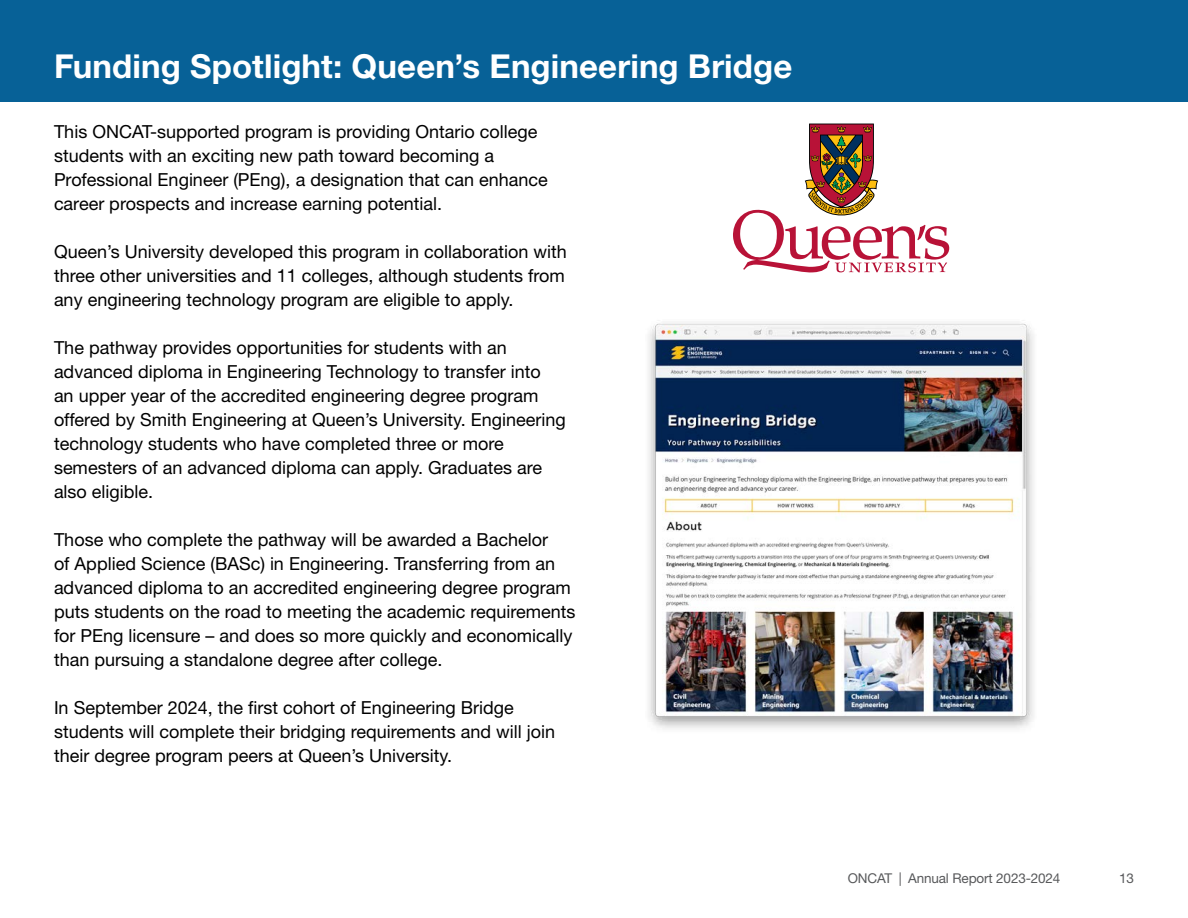
<style>
.page{position:relative;width:1188px;height:918px;background:#fff}
.page>*{position:absolute;margin:0;border:0;box-sizing:border-box;transform-origin:0 0}
.Subhead_1_white{font:700 33px "Helvetica Neue LT Std";letter-spacing:.005em;color:#fff}
.Body{font:18px/24px "Helvetica Neue LT Std";color:#000}
.t1{font:13.5px "Helvetica Neue LT Std";letter-spacing:-.01em;color:#58595b}
</style>
<div class="page">
<div style="left:0;top:0;width:1188px;height:101px;background:#076197"></div>
<img style="left:648px;top:323px;width:386px;height:406px">
<svg style="left:733px;top:124px;width:216px;height:148px"></svg>
<p class="Subhead_1_white" style="left:54px;top:46px;width:740px">Funding Spotlight: Queen’s Engineering Bridge</p>
<p class="Body" style="left:54px;top:119px;width:495px">This ONCAT-supported program is providing Ontario college students with an exciting new path toward becoming a Professional Engineer (PEng), a designation that can enhance career prospects and increase earning potential.</p>
<p class="Body" style="left:54px;top:239px;width:514px;text-align:justify">Queen’s University developed this program in collaboration with three other universities and 11 colleges, although students from any engineering technology program are eligible to apply.</p>
<p class="Body" style="left:54px;top:335px;width:513px">The pathway provides opportunities for students with an advanced diploma in Engineering Technology to transfer into<br>an upper year of the accredited engineering degree program offered by Smith Engineering at Queen’s University. Engineering technology students who have completed three or more semesters of an advanced diploma can apply. Graduates are also eligible.</p>
<p class="Body" style="left:54px;top:527px;width:523px">Those who complete the pathway will be awarded a Bachelor<br>of Applied Science (BASc) in Engineering. Transferring from an advanced diploma to an accredited engineering degree program puts students on the road to meeting the academic requirements for PEng licensure – and does so more quickly and economically than pursuing a standalone degree after college.</p>
<p class="Body" style="left:54px;top:695px;width:503px">In September 2024, the first cohort of Engineering Bridge students will complete their bridging requirements and will join their degree program peers at Queen’s University.</p>
<p class="t1" style="left:848px;top:870px;width:214px">ONCAT | Annual Report 2023-2024</p>
<p class="t1" style="left:1119px;top:870px;width:16px">13</p>
</div>
